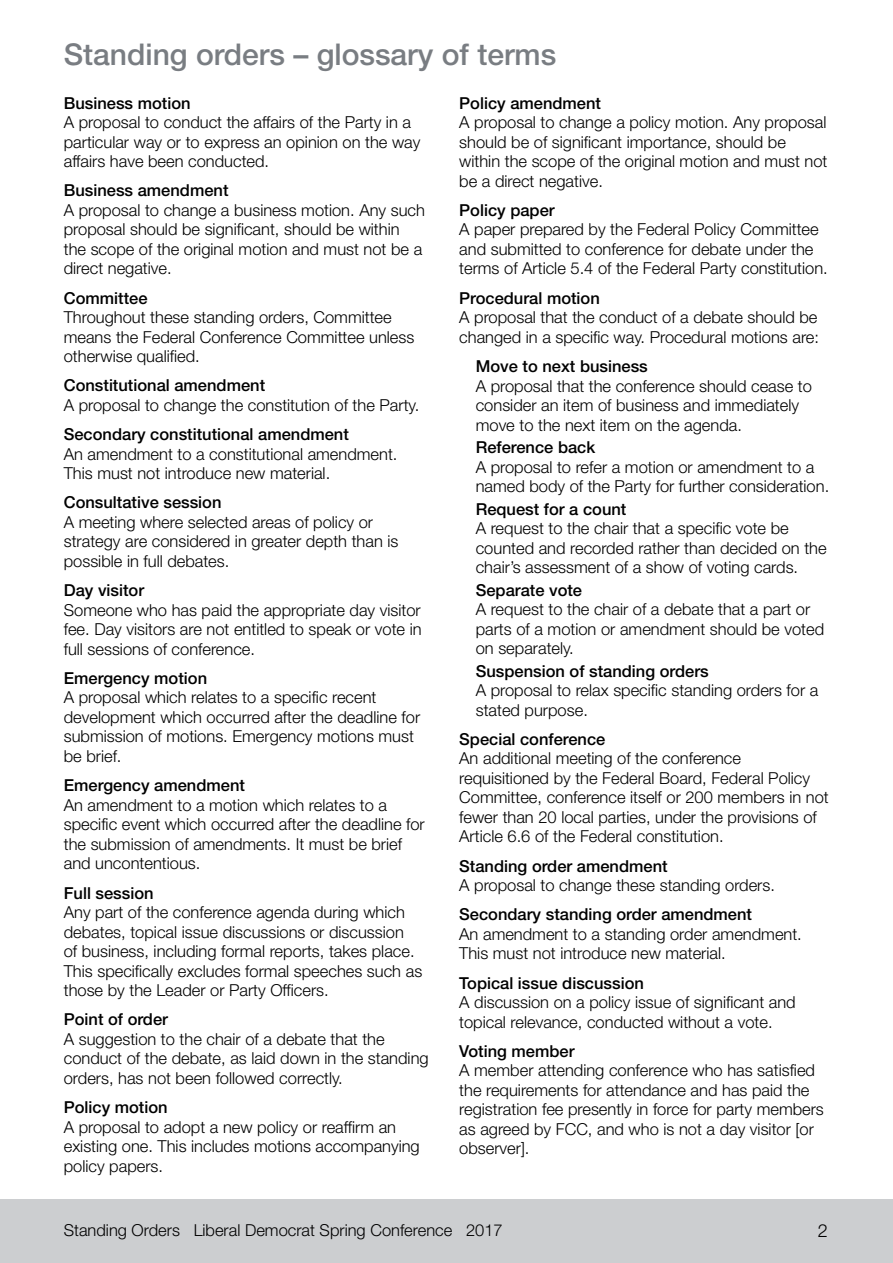
<style>
.page{position:relative;width:893px;height:1263px;background:#fff}
.page>*{position:absolute;margin:0;border:0;box-sizing:border-box;transform-origin:0 0}
.t1{font:500 30px "Helvetica Neue LT Std";color:#797d82}
.t2{font:300 18px "Helvetica Neue LT Std";color:#000}
.t3{font:300 16.5px/19.5px "Helvetica Neue LT Std";color:#000}
.t4{font:500 16.5px "Helvetica Neue LT Std";color:#000}
</style>
<div class="page">
<div style="left:0;top:1199px;width:893px;height:64px;background:#ccced0"></div>
<h1 class="t1" style="left:64px;top:36px;width:494px">Standing orders – glossary of terms</h1>
<p class="t4" style="left:64px;top:93px;width:128px">Business motion</p>
<p class="t3" style="left:64px;top:112px;width:358px">A proposal to conduct the affairs of the Party in a particular way or to express an opinion on the way affairs have been conducted.</p>
<p class="t4" style="left:64px;top:181px;width:166px">Business amendment</p>
<p class="t3" style="left:64px;top:200px;width:363px">A proposal to change a business motion. Any such proposal should be significant, should be within the scope of the original motion and must not be a direct negative.</p>
<p class="t4" style="left:64px;top:288px;width:85px">Committee</p>
<p class="t3" style="left:64px;top:307px;width:352px">Throughout these standing orders, Committee means the Federal Conference Committee unless otherwise qualified.</p>
<p class="t4" style="left:64px;top:376px;width:203px">Constitutional amendment</p>
<p class="t3" style="left:64px;top:395px;width:357px">A proposal to change the constitution of the Party.</p>
<p class="t4" style="left:64px;top:424px;width:287px">Secondary constitutional amendment</p>
<p class="t3" style="left:64px;top:444px;width:335px">An amendment to a constitutional amendment.<br>This must not introduce new material.</p>
<p class="t4" style="left:64px;top:493px;width:159px">Consultative session</p>
<p class="t3" style="left:64px;top:512px;width:336px">A meeting where selected areas of policy or strategy are considered in greater depth than is possible in full debates.</p>
<p class="t4" style="left:64px;top:580px;width:82px">Day visitor</p>
<p class="t3" style="left:64px;top:600px;width:359px;text-align:justify">Someone who has paid the appropriate day visitor fee. Day visitors are not entitled to speak or vote in full sessions of conference.</p>
<p class="t4" style="left:64px;top:668px;width:145px">Emergency motion</p>
<p class="t3" style="left:64px;top:687px;width:358px">A proposal which relates to a specific recent development which occurred after the deadline for submission of motions. Emergency motions must be brief.</p>
<p class="t4" style="left:64px;top:775px;width:183px">Emergency amendment</p>
<p class="t3" style="left:64px;top:795px;width:362px">An amendment to a motion which relates to a specific event which occurred after the deadline for the submission of amendments. It must be brief and uncontentious.</p>
<p class="t4" style="left:64px;top:883px;width:91px">Full session</p>
<p class="t3" style="left:64px;top:902px;width:360px">Any part of the conference agenda during which debates, topical issue discussions or discussion<br>of business, including formal reports, takes place.<br>This specifically excludes formal speeches such as those by the Leader or Party Officers.</p>
<p class="t4" style="left:64px;top:1009px;width:106px">Point of order</p>
<p class="t3" style="left:64px;top:1029px;width:366px">A suggestion to the chair of a debate that the conduct of the debate, as laid down in the standing orders, has not been followed correctly.</p>
<p class="t4" style="left:64px;top:1097px;width:105px">Policy motion</p>
<p class="t3" style="left:64px;top:1116px;width:358px">A proposal to adopt a new policy or reaffirm an existing one. This includes motions accompanying policy papers.</p>
<p class="t4" style="left:459px;top:93px;width:143px">Policy amendment</p>
<p class="t3" style="left:459px;top:112px;width:370px">A proposal to change a policy motion. Any proposal should be of significant importance, should be within the scope of the original motion and must not be a direct negative.</p>
<p class="t4" style="left:459px;top:200px;width:97px">Policy paper</p>
<p class="t3" style="left:459px;top:219px;width:370px">A paper prepared by the Federal Policy Committee and submitted to conference for debate under the terms of Article 5.4 of the Federal Party constitution.</p>
<p class="t4" style="left:459px;top:288px;width:142px">Procedural motion</p>
<p class="t3" style="left:459px;top:307px;width:361px">A proposal that the conduct of a debate should be changed in a specific way. Procedural motions are:</p>
<p class="t4" style="left:476px;top:356px;width:174px">Move to next business</p>
<p class="t3" style="left:476px;top:376px;width:338px">A proposal that the conference should cease to consider an item of business and immediately move to the next item on the agenda.</p>
<p class="t4" style="left:476px;top:437px;width:121px">Reference back</p>
<p class="t3" style="left:476px;top:457px;width:355px">A proposal to refer a motion or amendment to a named body of the Party for further consideration.</p>
<p class="t4" style="left:476px;top:499px;width:152px">Request for a count</p>
<p class="t3" style="left:476px;top:518px;width:352px">A request to the chair that a specific vote be counted and recorded rather than decided on the chair’s assessment of a show of voting cards.</p>
<p class="t4" style="left:476px;top:580px;width:108px">Separate vote</p>
<p class="t3" style="left:476px;top:599px;width:350px">A request to the chair of a debate that a part or parts of a motion or amendment should be voted on separately.</p>
<p class="t4" style="left:476px;top:661px;width:234px">Suspension of standing orders</p>
<p class="t3" style="left:476px;top:680px;width:344px">A proposal to relax specific standing orders for a stated purpose.</p>
<p class="t4" style="left:459px;top:729px;width:148px">Special conference</p>
<p class="t3" style="left:459px;top:748px;width:371px">An additional meeting of the conference requisitioned by the Federal Board, Federal Policy Committee, conference itself or 200 members in not fewer than 20 local parties, under the provisions of Article 6.6 of the Federal constitution.</p>
<p class="t4" style="left:459px;top:856px;width:210px">Standing order amendment</p>
<p class="t3" style="left:459px;top:875px;width:317px">A proposal to change these standing orders.</p>
<p class="t4" style="left:459px;top:905px;width:294px">Secondary standing order amendment</p>
<p class="t3" style="left:459px;top:924px;width:344px">An amendment to a standing order amendment.<br>This must not introduce new material.</p>
<p class="t4" style="left:459px;top:973px;width:186px">Topical issue discussion</p>
<p class="t3" style="left:459px;top:992px;width:338px">A discussion on a policy issue of significant and topical relevance, conducted without a vote.</p>
<p class="t4" style="left:459px;top:1041px;width:117px">Voting member</p>
<p class="t3" style="left:459px;top:1060px;width:366px">A member attending conference who has satisfied the requirements for attendance and has paid the registration fee presently in force for party members as agreed by FCC, and who is not a day visitor [or observer].</p>
<p class="t3" style="left:64px;top:1220px;width:440px">Standing Orders Liberal Democrat Spring Conference 2017</p>
<p class="t2" style="left:818px;top:1219px;width:12px">2</p>
</div>
